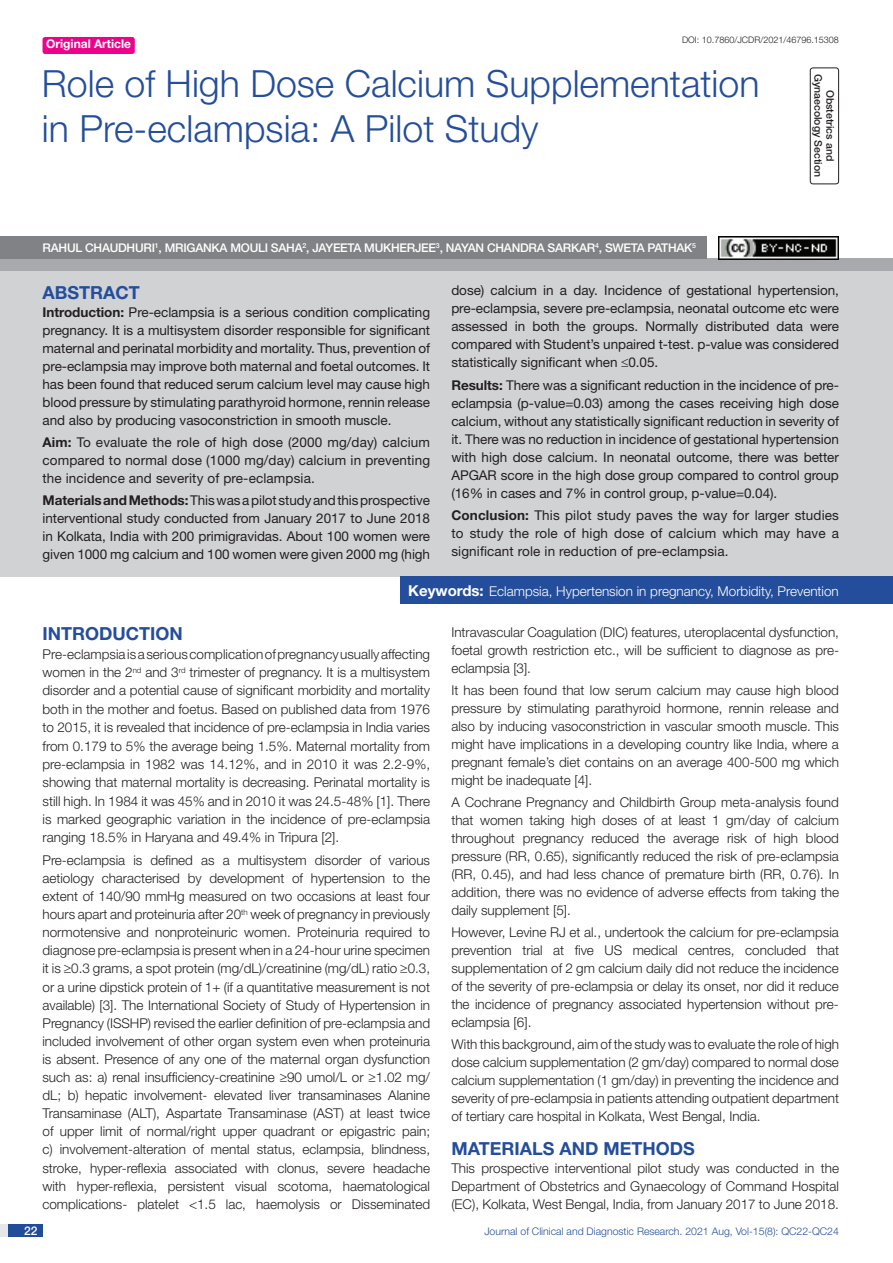
<style>
.page{position:relative;width:893px;height:1263px;background:#fff}
.page>*{position:absolute;margin:0;border:0;box-sizing:border-box;transform-origin:0 0}
.t1{font:300 37.5px/45px "Helvetica Neue";color:#244e9b}
.Heading{font:700 18px "Helvetica Neue";color:#244e9b}
.Abstract_head{font:700 18px "Helvetica Neue";color:#244e9b}
.Body_text{font:300 13.5px/18px "Helvetica Neue";color:#231f20;text-align:justify}
.Abstract_Text{font:13.5px/18px "Helvetica Neue";letter-spacing:-.005em;color:#231f20;text-align:justify}
.Key_words{font:300 13.5px "Helvetica Neue";color:#fff}
.Author{font:500 12px "Helvetica Neue";letter-spacing:-.02em;color:#fff}
.t2{font:700 12px "Helvetica Neue";color:#fff}
.t3{font:300 10.5px "Helvetica Neue";color:#244e9b}
.section{font:500 10.5px/12px "Helvetica Neue";color:#231f20;text-align:center}
.DOI{font:300 9px "Helvetica Neue";color:#231f20}
.s1{font-weight:700}
.s2{font-weight:700;font-size:15px}
</style>
<div class="page">
<div style="left:0;top:1224px;width:43px;height:13px;background:#e6e7e9"></div>
<div style="left:8px;top:1224px;width:35px;height:13px;background:#214c99"></div>
<div style="left:43px;top:37px;width:92px;height:17px;background:#ed028c;border-radius:3px"></div>
<div style="left:810px;top:67px;width:29px;height:117px;border:1px solid #231f20;border-radius:3px"></div>
<div style="left:0;top:259px;width:893px;height:12px;background:#a8a9ad"></div>
<div style="left:0;top:236px;width:706px;height:23px;background:#808285"></div>
<div style="left:0;top:271px;width:893px;height:305px;background:#d1d2d4"></div>
<div style="left:400px;top:576px;width:493px;height:28px;background:#244e9b"></div>
<img style="left:719px;top:237px;width:120px;height:22px">
<p class="t2" style="left:46px;top:37px;width:87px">Original Article</p>
<p class="DOI" style="left:682px;top:35px;width:158px">DOI: 10.7860/JCDR/2021/46796.15308</p>
<p class="t1" style="left:42px;top:60px;width:719px">Role of High Dose Calcium Supplementation in Pre-eclampsia: A Pilot Study</p>
<p class="Author" style="left:43px;top:240px;width:655px">RAHUL CHAUDHURI<sup>1</sup>, MRIGANKA MO ULI SAHA<sup>2</sup>, JAYEETA MUKHERJ EE<sup>3</sup>, NAYAN CHANDRA SARKAR<sup>4</sup>, SWETA PATHAK<sup>5</sup></p>
<p class="section" style="left:836px;top:74px;width:105px;rotate:90deg">OBSTETRICS AND<br>GYNAECOLOGY SECTION</p>
<p class="Abstract_head" style="left:43px;top:281px;width:86px">ABSTRACT</p>
<p class="Abstract_Text" style="left:43px;top:303px;width:389px"><span class="s1">Introduction:</span> Pre-eclampsia is a serious condition complicating pregnancy. It is a multisystem disorder responsible for significant maternal and perinatal morbidity and mortality. Thus, prevention of pre-eclampsia may improve both maternal and foetal outcomes. It has been found that reduced serum calcium level may cause high blood pressure by stimulating parathyroid hormone, rennin release and also by producing vasoconstriction in smooth muscle.</p>
<p class="Abstract_Text" style="left:43px;top:433px;width:389px"><span class="s1">Aim:</span> To evaluate the role of high dose (2000 mg/day) calcium compared to normal dose (1000 mg/day) calcium in preventing the incidence and severity of pre-eclampsia.</p>
<p class="Abstract_Text" style="left:43px;top:491px;width:389px"><span class="s1">Materials and Methods:</span> This was a pilot study and this prospective interventional study conducted from January 2017 to June 2018 in Kolkata, India with 200 primigravidas. About 100 women were given 1000 mg calcium and 100 women were given 2000 mg (high</p>
<p class="Abstract_Text" style="left:451px;top:281px;width:389px">dose) calcium in a day. Incidence of gestational hypertension, pre-eclampsia, severe pre-eclampsia, neonatal outcome etc were assessed in both the groups. Normally distributed data were compared with Student’s unpaired t-test. p-value was considered statistically significant when ≤0.05.</p>
<p class="Abstract_Text" style="left:451px;top:376px;width:389px"><span class="s1">Results:</span> There was a significant reduction in the incidence of pre&shy;eclampsia (p-value=0.03) among the cases receiving high dose calcium, without any statistically significant reduction in severity of it. There was no reduction in incidence of gestational hypertension with high dose calcium. In neonatal outcome, there was better APGAR score in the high dose group compared to control group (16% in cases and 7% in control group, p-value=0.04).</p>
<p class="Abstract_Text" style="left:451px;top:506px;width:389px"><span class="s1">Conclusion:</span> This pilot study paves the way for larger studies to study the role of high dose of calcium which may have a significant role in reduction of pre-eclampsia.</p>
<p class="Key_words" style="left:408px;top:583px;width:432px"><span class="s2">Keywords:</span> Eclampsia, Hypertension in pregnancy, Morbidity, Prevention</p>
<p class="Heading" style="left:43px;top:623px;width:142px">Introduction</p>
<p class="Body_text" style="left:43px;top:644px;width:389px">Pre-eclampsia is a serious complication of pregnancy usually affecting women in the 2<sup>nd</sup> and 3<sup>rd</sup> trimester of pregnancy. It is a multisystem disorder and a potential cause of significant morbidity and mortality both in the mother and foetus. Based on published data from 1976 to 2015, it is revealed that incidence of pre-eclampsia in India varies from 0.179 to 5% the average being 1.5%. Maternal mortality from pre-eclampsia in 1982 was 14.12%, and in 2010 it was 2.2-9%, showing that maternal mortality is decreasing. Perinatal mortality is still high. In 1984 it was 45% and in 2010 it was 24.5-48% [1]. There is marked geographic variation in the incidence of pre-eclampsia ranging 18.5% in Haryana and 49.4% in Tripura [2].</p>
<p class="Body_text" style="left:43px;top:851px;width:389px">Pre-eclampsia is defined as a multisystem disorder of various aetiology characterised by development of hypertension to the extent of 140/90 mmHg measured on two occasions at least four hours apart and proteinuria after 20<sup>th</sup> week of pregnancy in previously normotensive and nonproteinuric women. Proteinuria required to diagnose pre-eclampsia is present when in a 24-hour urine specimen it is ≥0.3 grams, a spot protein (mg/dL)/creatinine (mg/dL) ratio ≥0.3, or a urine dipstick protein of 1+ (if a quantitative measurement is not available) [3]. The International Society of Study of Hypertension in Pregnancy (ISSHP) revised the earlier definition of pre-eclampsia and included involvement of other organ system even when proteinuria is absent. Presence of any one of the maternal organ dysfunction such as: a) renal insufficiency-creatinine ≥90 umol/L or ≥1.02 mg/ dL; b) hepatic involvement- elevated liver transaminases Alanine Transaminase (ALT), Aspartate Transaminase (AST) at least twice of upper limit of normal/right upper quadrant or epigastric pain; c) involvement-alteration of mental status, eclampsia, blindness, stroke, hyper-reflexia associated with clonus, severe headache with hyper-reflexia, persistent visual scotoma, haematological complications- platelet &lt;1.5 lac, haemolysis or Disseminated</p>
<p class="Body_text" style="left:451px;top:623px;width:389px">Intravascular Coagulation (DIC) features, uteroplacental dysfunction, foetal growth restriction etc., will be sufficient to diagnose as pre&shy;eclampsia [3].</p>
<p class="Body_text" style="left:451px;top:681px;width:389px">It has been found that low serum calcium may cause high blood pressure by stimulating parathyroid hormone, rennin release and also by inducing vasoconstriction in vascular smooth muscle. This might have implications in a developing country like India, where a pregnant female’s diet contains on an average 400-500 mg which might be inadequate [4].</p>
<p class="Body_text" style="left:451px;top:793px;width:389px">A Cochrane Pregnancy and Childbirth Group meta-analysis found that women taking high doses of at least 1 gm/day of calcium throughout pregnancy reduced the average risk of high blood pressure (RR, 0.65), significantly reduced the risk of pre-eclampsia (RR, 0.45), and had less chance of premature birth (RR, 0.76). In addition, there was no evidence of adverse effects from taking the daily supplement [5].</p>
<p class="Body_text" style="left:451px;top:923px;width:389px">However, Levine RJ et al., undertook the calcium for pre-eclampsia prevention trial at five US medical centres, concluded that supplementation of 2 gm calcium daily did not reduce the incidence of the severity of pre-eclampsia or delay its onset, nor did it reduce the incidence of pregnancy associated hypertension without pre&shy;eclampsia [6].</p>
<p class="Body_text" style="left:451px;top:1035px;width:389px">With this background, aim of the study was to evaluate the role of high dose calcium supplementation (2 gm/day) compared to normal dose calcium supplementation (1 gm/day) in preventing the incidence and severity of pre-eclampsia in patients attending outpatient department of tertiary care hospital in Kolkata, West Bengal, India.</p>
<p class="Heading" style="left:451px;top:1137px;width:245px">MATERIALS AND METHODS</p>
<p class="Body_text" style="left:451px;top:1159px;width:389px">This prospective interventional pilot study was conducted in the Department of Obstetrics and Gynaecology of Command Hospital (EC), Kolkata, West Bengal, India, from January 2017 to June 2018.</p>
<p class="Author" style="left:24px;top:1223px;width:15px">22</p>
<p class="t3" style="left:484px;top:1225px;width:356px">Journal of Clinical and Diagnostic Research. 2021 Aug, Vol-15(8): QC22-QC24</p>
</div>
